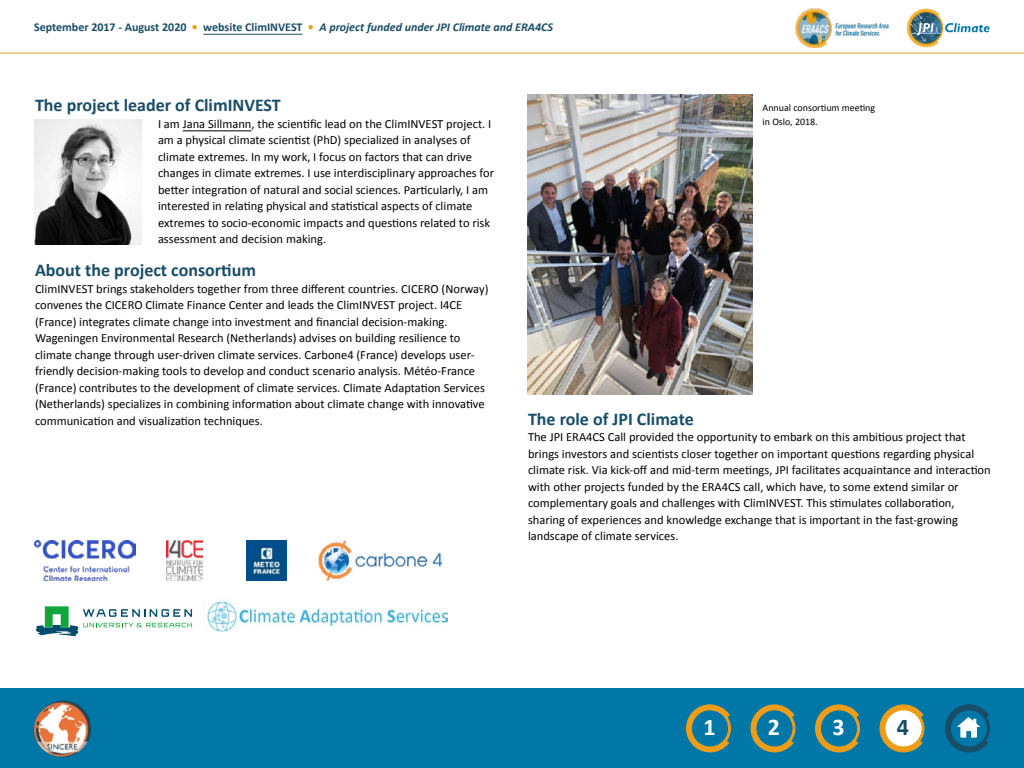
<style>
.page{position:relative;width:1024px;height:768px;background:#fff}
.page>*{position:absolute;margin:0;border:0;box-sizing:border-box;transform-origin:0 0}
.t1{font:700 24px "Calibri";color:#fff}
.t2{font:700 24px "Calibri";color:#194d67}
.t3{font:700 18px "Calibri";color:#194d67}
.t4{font:12.5px/16.5px "Calibri";color:#000}
.t5{font:700 12px "Calibri";color:#194d67}
.t6{font:10px/14px "Calibri";color:#000}
.s1{color:#ed9d19}
.s2{font-style:italic}
</style>
<div class="page">
<div style="left:0;top:689px;width:1024px;height:79px;background:#0077a6"></div>
<svg style="left:945px;top:704px;width:45px;height:49px"></svg>
<svg style="left:879px;top:704px;width:46px;height:49px"></svg>
<svg style="left:750px;top:704px;width:46px;height:49px"></svg>
<svg style="left:686px;top:704px;width:45px;height:49px"></svg>
<svg style="left:815px;top:704px;width:45px;height:49px"></svg>
<hr style="left:0;top:52px;width:1024px;height:2px;background:#ed9d19">
<img style="left:33px;top:700px;width:59px;height:57px">
<svg style="left:907px;top:9px;width:83px;height:38px"></svg>
<hr style="left:183px;top:131px;width:69px;height:1px;background:#000">
<hr style="left:203px;top:34px;width:100px;height:1px;background:#194d67">
<img style="left:34px;top:120px;width:108px;height:125px">
<img style="left:528px;top:95px;width:225px;height:300px">
<img style="left:35px;top:540px;width:101px;height:40px">
<img style="left:166px;top:540px;width:36px;height:40px">
<img style="left:246px;top:540px;width:40px;height:40px">
<img style="left:318px;top:540px;width:123px;height:40px">
<img style="left:206px;top:601px;width:242px;height:31px">
<svg style="left:35px;top:606px;width:157px;height:30px"></svg>
<img style="left:795px;top:8px;width:95px;height:39px">
<p class="t5" style="left:34px;top:20px;width:521px">September 2017 - August 2020 <span class="s1">•</span> website ClimINVEST <span class="s1">•</span> <span class="s2">A project funded under JPI Climate and ERA4CS</span></p>
<h2 class="t3" style="left:35px;top:94px;width:247px">The project leader of ClimINVEST</h2>
<p class="t4" style="left:158px;top:115px;width:338px">I am Jana Sillmann, the scientific lead on the ClimINVEST project. I am a physical climate scientist (PhD) specialized in analyses of climate extremes. In my work, I focus on factors that can drive changes in climate extremes. I use interdisciplinary approaches for better integration of natural and social sciences. Particularly, I am interested in relating physical and statistical aspects of climate extremes to socio-economic impacts and questions related to risk assessment and decision making.</p>
<h2 class="t3" style="left:35px;top:259px;width:223px">About the project consortium</h2>
<p class="t4" style="left:35px;top:280px;width:455px">ClimINVEST brings stakeholders together from three different countries. CICERO (Norway) convenes the CICERO Climate Finance Center and leads the ClimINVEST project. I4CE (France) integrates climate change into investment and financial decision-making.<br>Wageningen Environmental Research (Netherlands) advises on building resilience to climate change through user-driven climate services. Carbone4 (France) develops user&shy;friendly decision-making tools to develop and conduct scenario analysis. Météo-France (France) contributes to the development of climate services. Climate Adaptation Services (Netherlands) specializes in combining information about climate change with innovative communication and visualization techniques.</p>
<p class="t6" style="left:763px;top:101px;width:114px">Annual consortium meeting in Oslo, 2018.</p>
<h2 class="t3" style="left:528px;top:407px;width:167px">The role of JPI Climate</h2>
<p class="t4" style="left:528px;top:429px;width:464px">The JPI ERA4CS Call provided the opportunity to embark on this ambitious project that brings investors and scientists closer together on important questions regarding physical climate risk. Via kick-off and mid-term meetings, JPI facilitates acquaintance and interaction with other projects funded by the ERA4CS call, which have, to some extend similar or complementary goals and challenges with ClimINVEST. This stimulates collaboration, sharing of experiences and knowledge exchange that is important in the fast-growing landscape of climate services.</p>
<h1 class="t1" style="left:703px;top:712px;width:14px">1</h1>
<h1 class="t1" style="left:768px;top:712px;width:14px">2</h1>
<h1 class="t1" style="left:832px;top:712px;width:14px">3</h1>
<h1 class="t2" style="left:897px;top:712px;width:14px">4</h1>
</div>
